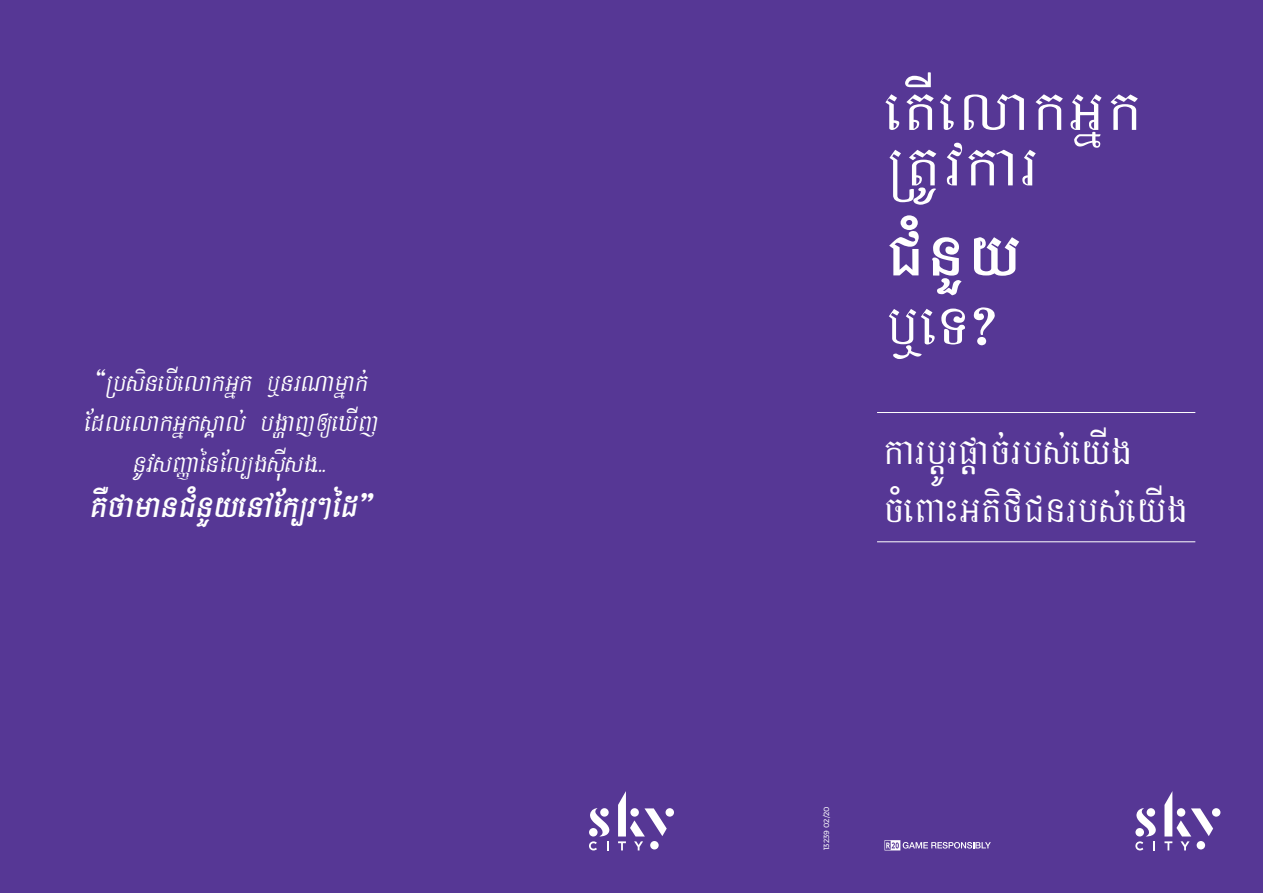
<style>
.page{position:relative;width:1263px;height:893px;background:#563795}
.page>*{position:absolute;margin:0;border:0;box-sizing:border-box;transform-origin:0 0}
.t1{font:700 52.5px "Donpenhs New";color:#fff;scale:1.07 1}
.t2{font:300 49.5px/55.5px "Donpenhs New";letter-spacing:.01em;color:#fff;scale:1.07 1}
.t3{font:300 31.5px/57.9px "Donpenhs New";letter-spacing:-.015em;color:#fff}
.t4{font:italic 700 27px "Donpenhs New";color:#fff}
.t5{font:italic 300 21px/40.5px "Donpenhs New";letter-spacing:-.03em;color:#fff;text-align:center}
.t6{font:7.5px "Montserrat";letter-spacing:-.01em;color:#fff}
.s1{font-family:"Montserrat";font-weight:400}
</style>
<div class="page">
<div style="left:1212px;top:808px;width:8px;height:9px;background:#fff;border-radius:50%"></div>
<svg style="left:1164px;top:791px;width:49px;height:59px"></svg>
<svg style="left:1135px;top:808px;width:21px;height:42px"></svg>
<div style="left:665px;top:808px;width:9px;height:9px;background:#fff;border-radius:50%"></div>
<svg style="left:618px;top:791px;width:49px;height:59px"></svg>
<svg style="left:589px;top:808px;width:21px;height:42px"></svg>
<svg style="left:884px;top:840px;width:107px;height:10px"></svg>
<hr style="left:877px;top:412px;width:318px;height:1px;background:#fff">
<hr style="left:877px;top:541px;width:318px;height:1px;background:#fff">
<p class="t5" style="left:80px;top:363px;width:304px">²RBSINEBIELAKGÑK ßNRNAMÑAK´<br>EDLELAKGÑKS&lt;AL´ BGØAJOEXIJ<br>NUVSBA¦AÉNEL| GSIU SG<span class="s1">...</span></p>
<p class="t4" style="left:85px;top:492px;width:295px">KWZAMANCM NYYENAEK|R&gt;ÉD³</p>
<h2 class="t2" style="left:879px;top:85px;width:242px">ETIELAKGÑK<br>RTUVKAR</h2>
<h1 class="t1" style="left:879px;top:227px;width:129px">CMnYy</h1>
<h2 class="t2" style="left:879px;top:300px;width:110px">ßET/</h2>
<h3 class="t3" style="left:879px;top:425px;width:307px">KARBÞÚRPÞAC´RBS´EYIG<br>CMEBAHGTIZICNRBS´EYIG</h3>
<p class="t6" style="left:821px;top:850px;width:46px;rotate:-90deg">13239 02/20</p>
</div>
